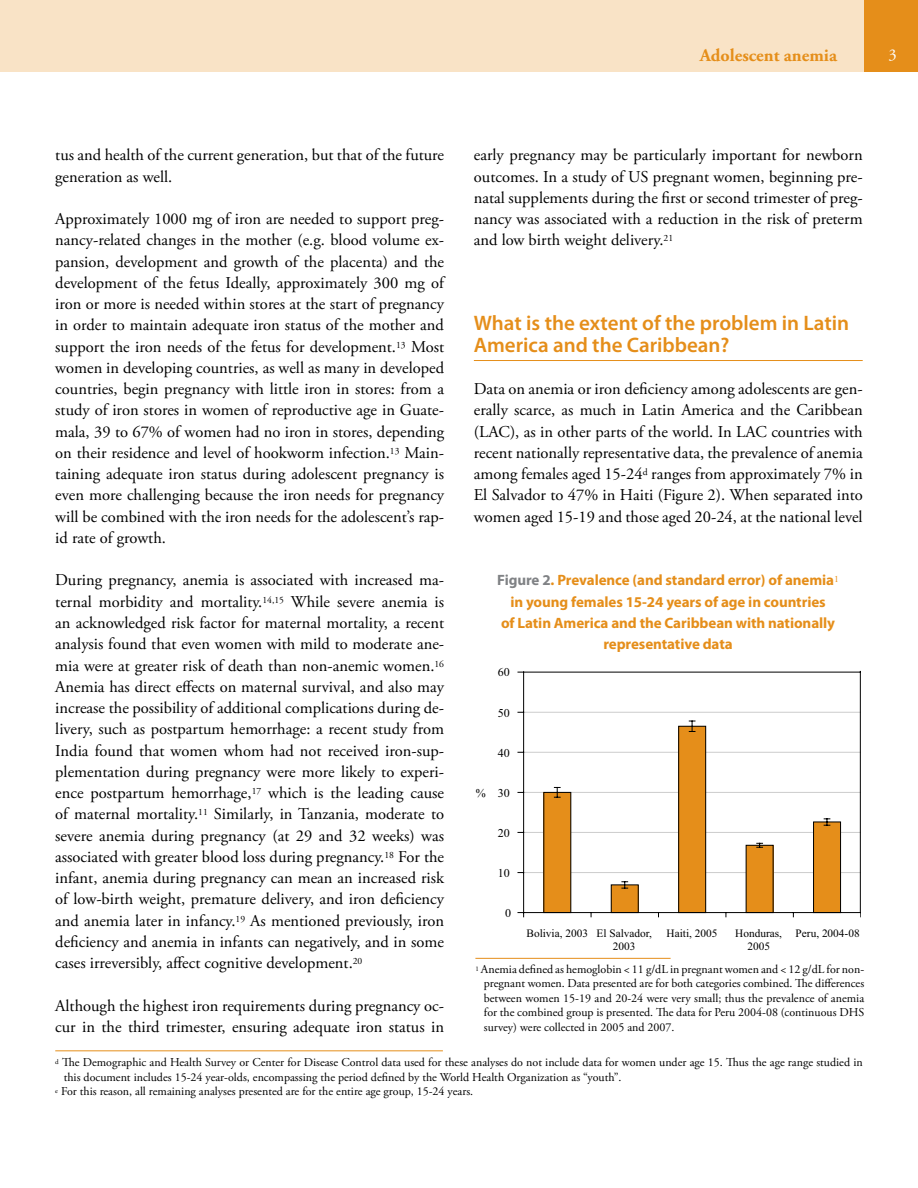
<style>
.page{position:relative;width:918px;height:1188px;background:#fff}
.page>*{position:absolute;margin:0;border:0;box-sizing:border-box;transform-origin:0 0}
.t1{font:600 21px/21.3px "Myriad Pro";color:#e58e1a}
.t2{font:700 18px "Adobe Garamond Pro";color:#e58e1a}
.t3{font:16.5px/21.3px "Adobe Garamond Pro";color:#000;text-align:justify}
.t4{font:16.5px "Adobe Garamond Pro";color:#fff}
.t5{font:700 15px/21.3px "Myriad Pro";letter-spacing:-.005em;color:#e58e1a;text-align:center}
.t6{font:12px/14.4px "Adobe Garamond Pro";color:#000;text-align:justify}
.t7{font:12px "Times New Roman";color:#000}
.t8{font:11.25px/13.5px "Times New Roman";color:#000}
.s1{color:#808285}
</style>
<div class="page">
<div style="left:0;top:0;width:918px;height:71px;background:#e58e1a"></div>
<div style="left:0;top:0;width:864px;height:71px;background:#f9e3c6"></div>
<hr style="left:474px;top:360px;width:389px;height:1px;background:#e58e1a">
<hr style="left:55px;top:1050px;width:388px;height:1px;background:#e58e1a">
<hr style="left:475px;top:958px;width:196px;height:1px;background:#e58e1a">
<hr style="left:860px;top:671px;width:1px;height:241px;background:#000">
<svg style="left:518px;top:672px;width:343px;height:245px"></svg>
<p class="t2" style="left:700px;top:45px;width:139px">Adolescent anemia</p>
<p class="t4" style="left:888px;top:45px;width:10px">3</p>
<p class="t3" style="left:55px;top:145px;width:390px">tus and health of the current generation, but that of the future generation as well.</p>
<p class="t3" style="left:55px;top:209px;width:390px">Approximately 1000 mg of iron are needed to support preg&shy;nancy-related changes in the mother (e.g. blood volume ex&shy;pansion, development and growth of the placenta) and the development of the fetus Ideally, approximately 300 mg of iron or more is needed within stores at the start of pregnancy in order to maintain adequate iron status of the mother and support the iron needs of the fetus for development.<sup>13</sup> Most women in developing countries, as well as many in developed countries, begin pregnancy with little iron in stores: from a study of iron stores in women of reproductive age in Guate&shy;mala, 39 to 67% of women had no iron in stores, depending on their residence and level of hookworm infection.<sup>13</sup> Main&shy;taining adequate iron status during adolescent pregnancy is even more challenging because the iron needs for pregnancy will be combined with the iron needs for the adolescent’s rap&shy;id rate of growth.</p>
<p class="t3" style="left:55px;top:570px;width:390px">During pregnancy, anemia is associated with increased ma&shy;ternal morbidity and mortality.<sup>14,15</sup> While severe anemia is an acknowledged risk factor for maternal mortality, a recent analysis found that even women with mild to moderate ane&shy;mia were at greater risk of death than non-anemic women.<sup>16<br></sup>Anemia has direct effects on maternal survival, and also may increase the possibility of additional complications during de&shy;livery, such as postpartum hemorrhage: a recent study from India found that women whom had not received iron-sup&shy;plementation during pregnancy were more likely to experi&shy;ence postpartum hemorrhage,<sup>17</sup> which is the leading cause of maternal mortality.<sup>11</sup> Similarly, in Tanzania, moderate to severe anemia during pregnancy (at 29 and 32 weeks) was associated with greater blood loss during pregnancy.<sup>18</sup> For the infant, anemia during pregnancy can mean an increased risk of low-birth weight, premature delivery, and iron deficiency and anemia later in infancy.<sup>19</sup> As mentioned previously, iron deficiency and anemia in infants can negatively, and in some cases irreversibly, affect cognitive development.<sup>20</sup></p>
<p class="t3" style="left:55px;top:995px;width:390px">Although the highest iron requirements during pregnancy oc&shy;cur in the third trimester, ensuring adequate iron status in</p>
<p class="t3" style="left:474px;top:145px;width:390px">early pregnancy may be particularly important for newborn outcomes. In a study of US pregnant women, beginning pre&shy;natal supplements during the first or second trimester of preg&shy;nancy was associated with a reduction in the risk of preterm and low birth weight delivery.<sup>21</sup></p>
<p class="t1" style="left:474px;top:312px;width:377px">What is the extent of the problem in Latin<br>America and the Caribbean?</p>
<p class="t3" style="left:474px;top:379px;width:390px">Data on anemia or iron deficiency among adolescents are gen&shy;erally scarce, as much in Latin America and the Caribbean (LAC), as in other parts of the world. In LAC countries with recent nationally representative data, the prevalence of anemia among females aged 15-24<sup>d</sup> ranges from approximately 7% in El Salvador to 47% in Haiti (Figure 2). When separated into women aged 15-19 and those aged 20-24, at the national level</p>
<p class="t5" style="left:497px;top:569px;width:343px"><span class="s1">Figure 2</span>. Prevalence (and standard error) of anemia<sup>1 </sup>in young females 15-24 years of age in countries<br>of Latin America and the Caribbean with nationally representative data</p>
<p class="t7" style="left:498px;top:665px;width:14px">60</p>
<p class="t7" style="left:498px;top:706px;width:14px">50</p>
<p class="t7" style="left:498px;top:746px;width:14px">40</p>
<p class="t7" style="left:476px;top:786px;width:12px">%</p>
<p class="t7" style="left:498px;top:786px;width:14px">30</p>
<p class="t7" style="left:498px;top:826px;width:14px">20</p>
<p class="t7" style="left:498px;top:866px;width:14px">10</p>
<p class="t7" style="left:505px;top:906px;width:8px">0</p>
<p class="t8" style="left:613px;top:926px;width:41px;text-indent:-87px">Bolivia, 2003 El Salvador,<br>2003</p>
<p class="t8" style="left:667px;top:926px;width:52px">Haiti, 2005</p>
<p class="t8" style="left:735px;top:926px;width:48px;text-align:center">Honduras,<br>2005</p>
<p class="t8" style="left:796px;top:926px;width:66px">Peru, 2004-08</p>
<p class="t6" style="left:484px;top:962px;width:382px;text-indent:-9px"><sup>1</sup> Anemia defined as hemoglobin &lt; 11 g/dL in pregnant women and &lt; 12 g/dL for non&shy;pregnant women. Data presented are for both categories combined. The differences between women 15-19 and 20-24 were very small; thus the prevalence of anemia for the combined group is presented. The data for Peru 2004-08 (continuous DHS survey) were collected in 2005 and 2007.</p>
<p class="t6" style="left:55px;top:1056px;width:809px"><sup>d</sup> The Demographic and Health Survey or Center for Disease Control data used for these analyses do not include data for women under age 15. Thus the age range studied in</p>
<p class="t6" style="left:64px;top:1070px;width:559px">this document includes 15-24 year-olds, encompassing the period defined by the World Health Organization as “youth”.</p>
<p class="t6" style="left:55px;top:1085px;width:419px"><sup>e</sup> For this reason, all remaining analyses presented are for the entire age group, 15-24 years.</p>
</div>
